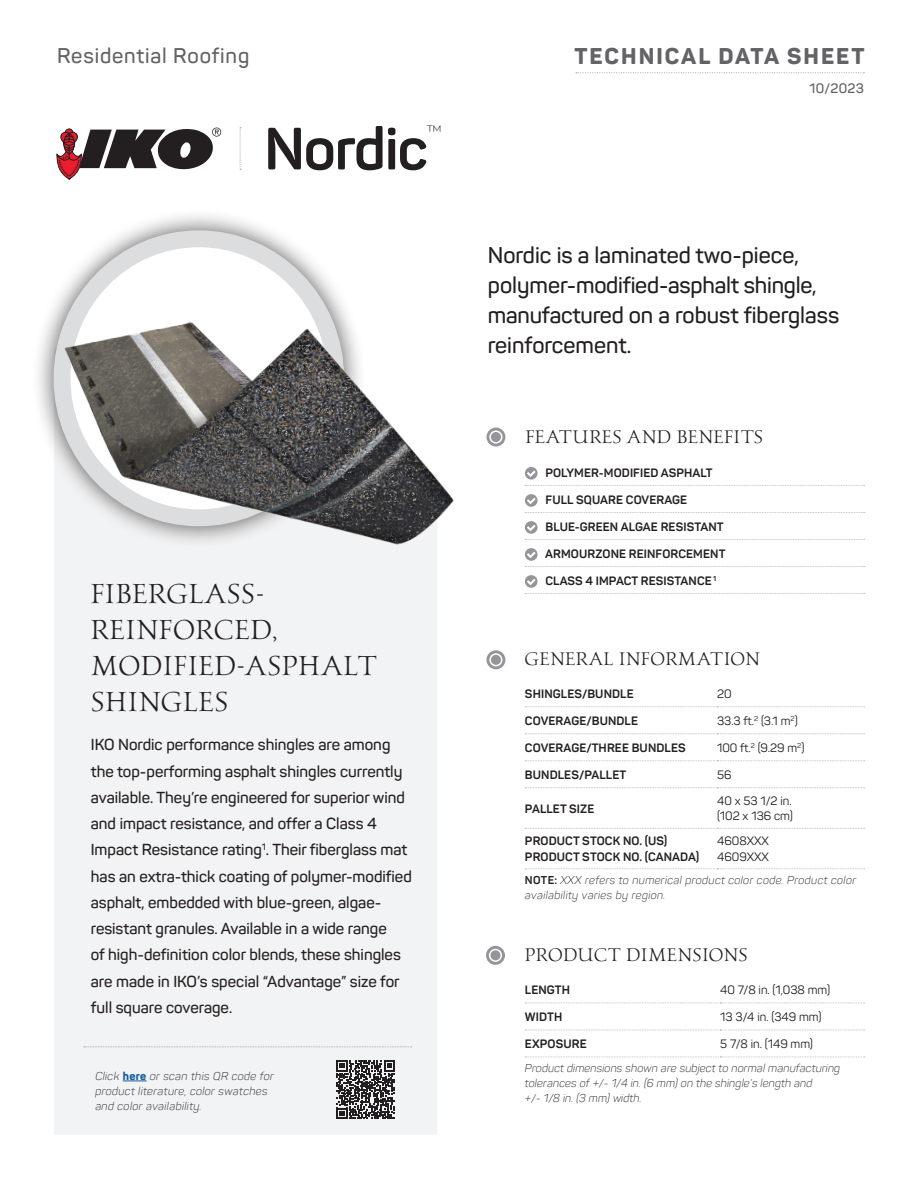
<style>
.page{position:relative;width:918px;height:1188px;background:#fff}
.page>*{position:absolute;margin:0;border:0;box-sizing:border-box;transform-origin:0 0}
.t1{font:700 58.65px "Panton";letter-spacing:-.015em;color:#231f20}
.Sub_header{font:27px/36px "Carrig Display";letter-spacing:.02em;color:#231f20}
.Opening_statement{font:600 22.5px/30px "Panton";color:#231f20}
.t2{font:800 22.5px "Panton";letter-spacing:.09em;color:#636366}
.t3{font:600 21px "Panton";letter-spacing:.04em;color:#636366}
.Sub_header-2{font:18px "Carrig Display";letter-spacing:.02em;color:#231f20}
.Opening_details{font:600 15.75px/26.2px "Panton";color:#231f20}
.t4{font:300 15px "Montserrat";color:#231f20}
.t5{font:600 13.5px "Panton";letter-spacing:.02em;color:#636366}
.Table_1{font:700 12px "Panton";letter-spacing:.01em;color:#231f20}
.Table_2{font:12px/15.8px "Panton";color:#231f20}
.Note{font:italic 300 11.25px/15px "Panton";letter-spacing:.03em;color:#231f20}
.Note-2{font:italic 300 11.25px/15px "Panton";letter-spacing:.01em;color:#231f20}
.s1{font-weight:800;font-style:normal;color:#175d9e}
.s2{font-weight:700;font-style:normal}
</style>
<div class="page">
<div style="left:54px;top:580px;width:383px;height:554px;background:#f2f3f4"></div>
<div style="left:491px;top:655px;width:10px;height:10px;background:#939598;border-radius:50%"></div>
<div style="left:486px;top:650px;width:19px;height:19px;border:3px solid #939598;border-radius:50%"></div>
<div style="left:491px;top:432px;width:10px;height:10px;background:#939598;border-radius:50%"></div>
<div style="left:486px;top:428px;width:19px;height:19px;border:3px solid #939598;border-radius:50%"></div>
<div style="left:490px;top:950px;width:11px;height:10px;background:#939598;border-radius:50%"></div>
<div style="left:486px;top:946px;width:19px;height:19px;border:3px solid #939598;border-radius:50%"></div>
<svg style="left:84px;top:1047px;width:328px;height:1px"></svg>
<div style="left:32px;top:208px;width:334px;height:341px;background:#231f20;opacity:.75"></div>
<svg style="left:62px;top:239px;width:274px;height:279px"></svg>
<img style="left:48px;top:301px;width:406px;height:279px">
<svg style="left:525px;top:1003px;width:340px;height:1px"></svg>
<svg style="left:525px;top:1030px;width:340px;height:1px"></svg>
<svg style="left:525px;top:1057px;width:340px;height:1px"></svg>
<svg style="left:525px;top:706px;width:340px;height:1px"></svg>
<svg style="left:525px;top:733px;width:340px;height:1px"></svg>
<svg style="left:525px;top:760px;width:340px;height:1px"></svg>
<svg style="left:525px;top:787px;width:340px;height:1px"></svg>
<svg style="left:525px;top:828px;width:340px;height:1px"></svg>
<svg style="left:525px;top:868px;width:340px;height:1px"></svg>
<svg style="left:525px;top:467px;width:340px;height:19px"></svg>
<svg style="left:525px;top:494px;width:340px;height:19px"></svg>
<svg style="left:525px;top:521px;width:340px;height:19px"></svg>
<svg style="left:525px;top:548px;width:340px;height:19px"></svg>
<svg style="left:525px;top:575px;width:340px;height:19px"></svg>
<svg style="left:123px;top:1081px;width:24px;height:1px"></svg>
<svg style="left:336px;top:1060px;width:59px;height:59px"></svg>
<svg style="left:240px;top:127px;width:1px;height:43px"></svg>
<svg style="left:56px;top:127px;width:165px;height:53px"></svg>
<svg style="left:576px;top:72px;width:288px;height:1px"></svg>
<p class="t3" style="left:57px;top:42px;width:194px">Residential Roofing</p>
<p class="t2" style="left:574px;top:42px;width:292px">TECHNICAL DATA SHEET</p>
<p class="t5" style="left:810px;top:80px;width:56px">10/2023</p>
<p class="t1" style="left:264px;top:112px;width:165px">Nordic</p>
<p class="t4" style="left:427px;top:121px;width:17px">™</p>
<p class="Sub_header" style="left:91px;top:576px;width:288px">FIBERGLASS-<br>REINFORCED,<br>MODIFIED-ASPHALT<br>SHINGLES</p>
<p class="Opening_details" style="left:91px;top:732px;width:323px">IKO Nordic performance shingles are among the top-performing asphalt shingles currently available. They’re engineered for superior wind and impact resistance, and offer a Class 4<br>Impact Resistance rating<sup>1</sup>. Their fiberglass mat has an extra-thick coating of polymer-modified asphalt, embedded with blue-green, algae&shy;resistant granules. Available in a wide range<br>of high-definition color blends, these shingles are made in IKO’s special “Advantage” size for full square coverage.</p>
<p class="Note" style="left:95px;top:1068px;width:180px">Click <span class="s1">here</span> or scan this QR code for product literature, color swatches and color availability.</p>
<p class="Opening_statement" style="left:488px;top:240px;width:353px">Nordic is a laminated two-piece, polymer-modified-asphalt shingle, manufactured on a robust fiberglass reinforcement.</p>
<p class="Sub_header-2" style="left:525px;top:426px;width:239px">FEATURES AND BENEFITS</p>
<p class="Table_1" style="left:545px;top:465px;width:169px">POLYMER-MODIFIED ASPHALT</p>
<p class="Table_1" style="left:545px;top:492px;width:143px">FULL SQUARE COVERAGE</p>
<p class="Table_1" style="left:545px;top:519px;width:180px">BLUE-GREEN ALGAE RESISTANT</p>
<p class="Table_1" style="left:545px;top:546px;width:182px">ARMOURZONE REINFORCEMENT</p>
<p class="Table_1" style="left:545px;top:573px;width:172px">CLASS 4 IMPACT RESISTANCE <sup>1</sup></p>
<p class="Sub_header-2" style="left:525px;top:649px;width:236px">GENERAL INFORMATION</p>
<p class="Table_1" style="left:525px;top:686px;width:110px">SHINGLES/BUNDLE</p>
<p class="Table_2" style="left:717px;top:685px;width:16px">20</p>
<p class="Table_1" style="left:525px;top:713px;width:115px">COVERAGE/BUNDLE</p>
<p class="Table_2" style="left:717px;top:713px;width:82px">33.3 ft.<sup>2</sup> (3.1 m<sup>2</sup>)</p>
<p class="Table_1" style="left:525px;top:740px;width:162px">COVERAGE/THREE BUNDLES</p>
<p class="Table_2" style="left:717px;top:740px;width:89px">100 ft.<sup>2</sup> (9.29 m<sup>2</sup>)</p>
<p class="Table_1" style="left:525px;top:767px;width:103px">BUNDLES/PALLET</p>
<p class="Table_2" style="left:717px;top:767px;width:16px">56</p>
<p class="Table_1" style="left:525px;top:801px;width:71px">PALLET SIZE</p>
<p class="Table_2" style="left:717px;top:792px;width:77px">40 x 53 1/2 in. (102 x 136 cm)</p>
<p class="Table_1" style="left:525px;top:833px;width:144px">PRODUCT STOCK NO. (US)</p>
<p class="Table_1" style="left:525px;top:849px;width:176px">PRODUCT STOCK NO. (CANADA)</p>
<p class="Table_2" style="left:717px;top:833px;width:53px">4608XXX</p>
<p class="Table_2" style="left:717px;top:849px;width:53px">4609XXX</p>
<p class="Note" style="left:525px;top:872px;width:333px"><span class="s2">NOTE:</span> XXX refers to numerical product color code. Product color availability varies by region.</p>
<p class="Sub_header-2" style="left:525px;top:945px;width:224px">PRODUCT DIMENSIONS</p>
<p class="Table_1" style="left:525px;top:982px;width:47px">LENGTH</p>
<p class="Table_2" style="left:720px;top:982px;width:111px">40 7/8 in. (1,038 mm)</p>
<p class="Table_1" style="left:525px;top:1009px;width:39px">WIDTH</p>
<p class="Table_2" style="left:720px;top:1009px;width:103px">13 3/4 in. (349 mm)</p>
<p class="Table_1" style="left:525px;top:1036px;width:63px">EXPOSURE</p>
<p class="Table_2" style="left:720px;top:1036px;width:94px">5 7/8 in. (149 mm)</p>
<p class="Note-2" style="left:525px;top:1061px;width:317px">Product dimensions shown are subject to normal manufacturing tolerances of +/- 1/4 in. (6 mm) on the shingle’s length and<br>+/- 1/8 in. (3 mm) width.</p>
</div>
